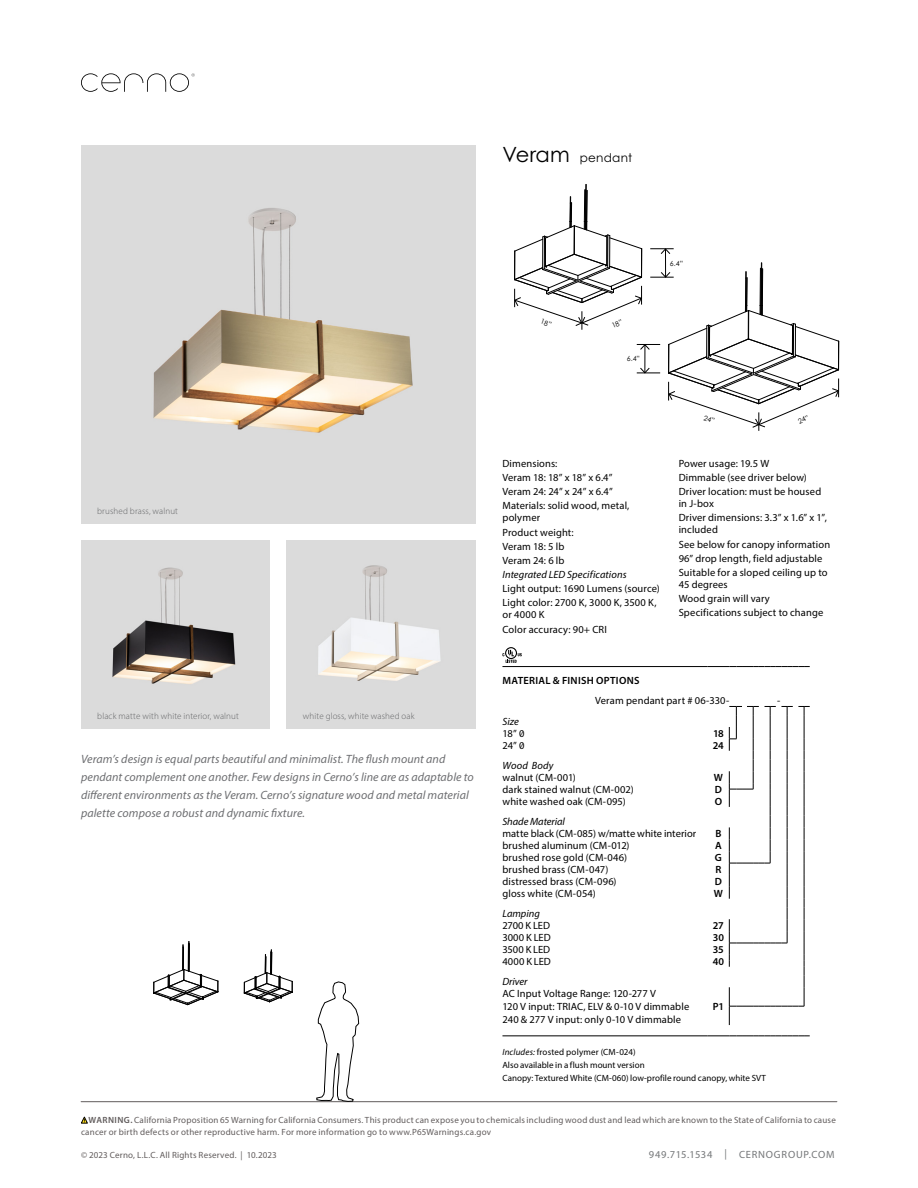
<style>
.page{position:relative;width:918px;height:1188px;background:#fff}
.page>*{position:absolute;margin:0;border:0;box-sizing:border-box;transform-origin:0 0}
.t1{font:italic 12px/18px "Myriad Pro";letter-spacing:.005em;color:#6d6e71}
.t2{font:12px "Century Gothic Pro";letter-spacing:.02em;color:#000}
.t3{font:10.5px/14.1px "Myriad Pro";letter-spacing:.01em;color:#000}
.t4{font:italic 10.5px "Myriad Pro";color:#000}
.t5{font:600 10.5px "Myriad Pro";letter-spacing:.025em;color:#000}
.t6{font:10.5px "Myriad Pro";letter-spacing:.075em;color:#757779}
.t7{font:italic 10.5px "Myriad Pro";letter-spacing:.02em;color:#000}
.t8{font:9px/12px "Myriad Pro";letter-spacing:.02em;color:#615c5c}
.t9{font:9px/12.6px "Myriad Pro";letter-spacing:.005em;color:#000}
.t10{font:300 9px "Myriad Pro";letter-spacing:.015em;color:#636466}
.t11{font:7.05px "Century Gothic Pro";color:#000}
.s1{font-size:21px}
.s2{font-style:italic}
.s3{font-weight:600}
</style>
<div class="page">
<svg style="left:81px;top:1117px;width:7px;height:7px"></svg>
<hr style="left:81px;top:1101px;width:756px;height:1px;background:#615c5c">
<hr style="left:502px;top:666px;width:206px;height:1px;background:#000">
<svg style="left:708px;top:666px;width:102px;height:1px"></svg>
<hr style="left:502px;top:1036px;width:206px;height:1px;background:#000">
<svg style="left:708px;top:1036px;width:102px;height:1px"></svg>
<svg style="left:729px;top:706px;width:81px;height:319px"></svg>
<svg style="left:502px;top:647px;width:20px;height:16px"></svg>
<img style="left:81px;top:146px;width:394px;height:378px">
<img style="left:81px;top:540px;width:189px;height:189px">
<img style="left:286px;top:540px;width:189px;height:189px">
<svg style="left:81px;top:73px;width:114px;height:19px"></svg>
<svg style="left:316px;top:982px;width:43px;height:120px"></svg>
<hr style="left:188px;top:941px;width:1px;height:30px;background:#000">
<svg style="left:153px;top:943px;width:66px;height:62px"></svg>
<svg style="left:244px;top:950px;width:49px;height:53px"></svg>
<svg style="left:514px;top:184px;width:325px;height:247px"></svg>
<p class="t2" style="left:502px;top:151px;width:131px"><span class="s1">Veram</span> pendant</p>
<p class="t11" style="left:670px;top:259px;width:15px">6.4”</p>
<p class="t11" style="left:627px;top:354px;width:15px">6.4”</p>
<p class="t10" style="left:97px;top:506px;width:82px">brushed brass, walnut</p>
<p class="t10" style="left:97px;top:710px;width:143px">black matte with white interior, walnut</p>
<p class="t10" style="left:303px;top:710px;width:113px">white gloss, white washed oak</p>
<p class="t1" style="left:81px;top:749px;width:394px">Veram’s design is equal parts beautiful and minimalist. The flush mount and pendant complement one another. Few designs in Cerno’s line are as adaptable to different environments as the Veram. Cerno’s signature wood and metal material palette compose a robust and dynamic fixture.</p>
<p class="t3" style="left:502px;top:456px;width:5px">”</p>
<p class="t3" style="left:502px;top:456px;width:129px">Dimensions:<br>Veram 18: 18” x 18” x 6.4”<br>Veram 24: 24” x 24” x 6.4”<br>Materials: solid wood, metal,</p>
<p class="t3" style="left:502px;top:511px;width:73px">polymer<br>Product weight:<br>Veram 18: 5 lb<br>Veram 24: 6 lb</p>
<p class="t4" style="left:502px;top:568px;width:126px">Integrated LED Specifications</p>
<p class="t3" style="left:502px;top:581px;width:159px">Light output: 1690 Lumens (source)<br>Light color: 2700 K, 3000 K, 3500 K,</p>
<p class="t3" style="left:502px;top:608px;width:106px">or 4000 K<br>Color accuracy: 90+ CRI</p>
<p class="t3" style="left:679px;top:456px;width:144px">Power usage: 19.5 W<br>Dimmable (see driver below)<br>Driver location: must be housed</p>
<p class="t3" style="left:679px;top:497px;width:150px">in J-box<br>Driver dimensions: 3.3” x 1.6” x 1”,</p>
<p class="t3" style="left:679px;top:523px;width:153px">included<br>See below for canopy information<br>96” drop length, field adjustable<br>Suitable for a sloped ceiling up to</p>
<p class="t3" style="left:679px;top:577px;width:146px">45 degrees<br>Wood grain will vary<br>Specifications subject to change</p>
<p class="t5" style="left:502px;top:674px;width:139px">MATERIAL &amp; FINISH OPTIONS</p>
<p class="t3" style="left:595px;top:693px;width:136px">Veram pendant part # 06-330-</p>
<p class="t3" style="left:777px;top:693px;width:5px">-</p>
<p class="t4" style="left:502px;top:715px;width:18px">Size</p>
<p class="t3" style="left:502px;top:726px;width:23px">18” 0</p>
<p class="t5" style="left:713px;top:727px;width:12px">18</p>
<p class="t3" style="left:502px;top:738px;width:24px">24” 0</p>
<p class="t5" style="left:713px;top:739px;width:13px">24</p>
<p class="t7" style="left:502px;top:759px;width:52px">Wood Body</p>
<p class="t3" style="left:502px;top:770px;width:75px">walnut (CM-001)</p>
<p class="t5" style="left:714px;top:771px;width:11px">W</p>
<p class="t3" style="left:502px;top:782px;width:133px">dark stained walnut (CM-002)</p>
<p class="t5" style="left:715px;top:783px;width:9px">D</p>
<p class="t3" style="left:502px;top:794px;width:125px">white washed oak (CM-095)</p>
<p class="t5" style="left:715px;top:795px;width:9px">O</p>
<p class="t4" style="left:502px;top:815px;width:64px">Shade Material</p>
<p class="t3" style="left:502px;top:827px;width:195px">matte black (CM-085) w/matte white interior</p>
<p class="t5" style="left:715px;top:827px;width:8px">B</p>
<p class="t3" style="left:502px;top:838px;width:129px">brushed aluminum (CM-012)</p>
<p class="t5" style="left:715px;top:839px;width:8px">A</p>
<p class="t3" style="left:502px;top:850px;width:126px">brushed rose gold (CM-046)</p>
<p class="t5" style="left:715px;top:851px;width:8px">G</p>
<p class="t3" style="left:502px;top:862px;width:107px">brushed brass (CM-047)</p>
<p class="t5" style="left:715px;top:863px;width:7px">R</p>
<p class="t3" style="left:502px;top:874px;width:116px">distressed brass (CM-096)</p>
<p class="t5" style="left:715px;top:875px;width:9px">D</p>
<p class="t3" style="left:502px;top:886px;width:95px">gloss white (CM-054)</p>
<p class="t5" style="left:714px;top:886px;width:11px">W</p>
<p class="t4" style="left:502px;top:907px;width:39px">Lamping</p>
<p class="t3" style="left:502px;top:918px;width:49px">2700 K LED</p>
<p class="t5" style="left:713px;top:919px;width:13px">27</p>
<p class="t3" style="left:502px;top:930px;width:50px">3000 K LED</p>
<p class="t5" style="left:713px;top:931px;width:13px">30</p>
<p class="t3" style="left:502px;top:942px;width:49px">3500 K LED</p>
<p class="t5" style="left:713px;top:943px;width:13px">35</p>
<p class="t3" style="left:502px;top:954px;width:50px">4000 K LED</p>
<p class="t5" style="left:713px;top:954px;width:13px">40</p>
<p class="t4" style="left:502px;top:975px;width:27px">Driver</p>
<p class="t3" style="left:502px;top:987px;width:188px;line-height:12.6px">AC Input Voltage Range: 120-277 V<br>120 V input: TRIAC, ELV &amp; 0-10 V dimmable<br>240 &amp; 277 V input: only 0-10 V dimmable</p>
<p class="t5" style="left:713px;top:1000px;width:13px">P1</p>
<p class="t9" style="left:502px;top:1046px;width:265px"><span class="s2">Includes:</span> frosted polymer (CM-024)<br>Also available in a flush mount version<br>Canopy: Textured White (CM-060) low-profile round canopy, white SVT</p>
<p class="t8" style="left:81px;top:1114px;width:756px;text-indent:8px"><span class="s3">WARNING.</span> California Proposition 65 Warning for California Consumers. This product can expose you to chemicals including wood dust and lead which are known to the State of California to cause cancer or birth defects or other reproductive harm. For more information go to www.P65Warnings.ca.gov</p>
<p class="t8" style="left:81px;top:1149px;width:197px">© 2023 Cerno, L.L.C. All Rights Reserved. | 10.2023</p>
<p class="t6" style="left:649px;top:1148px;width:187px">949.715.1534 | CERNOGROUP.COM</p>
</div>
